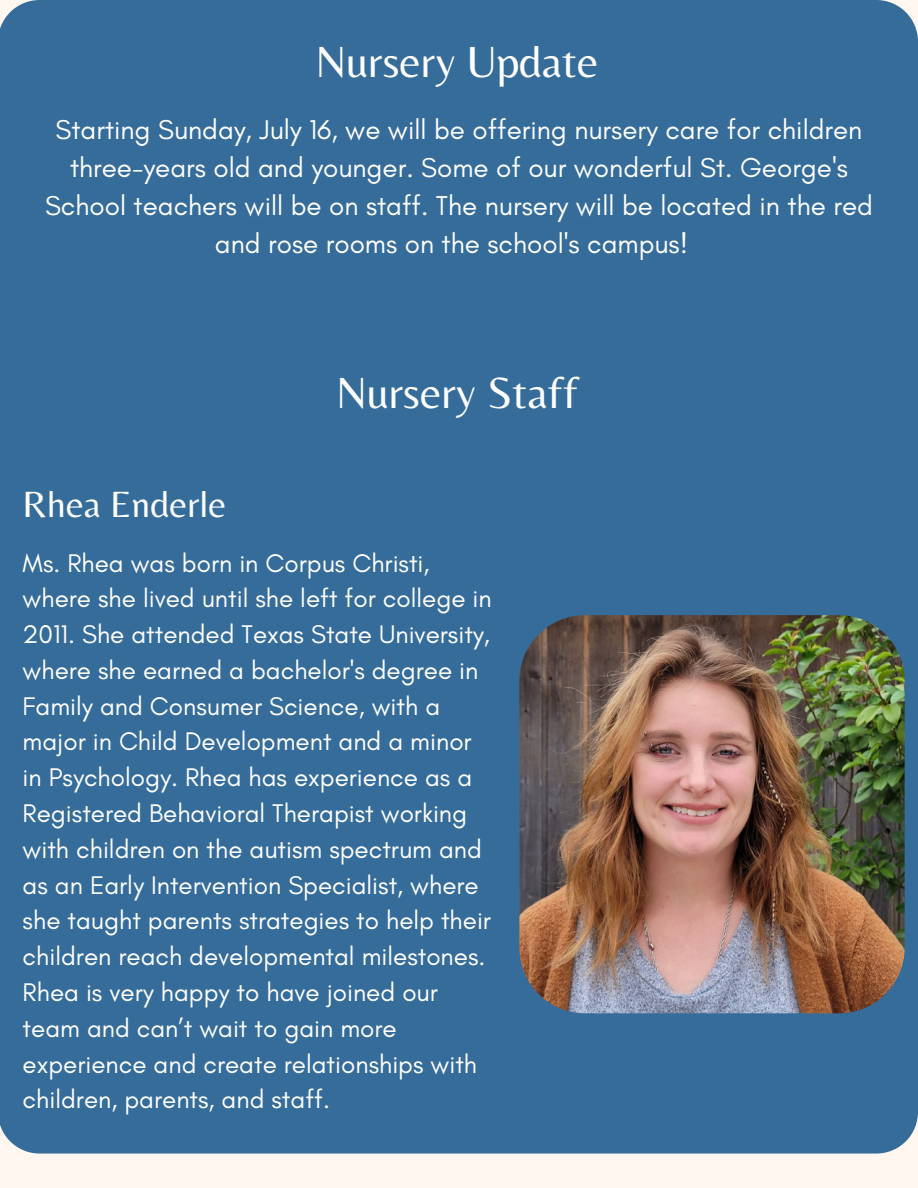
<style>
.page{position:relative;width:918px;height:1188px;background:#fff7f0}
.page>*{position:absolute;margin:0;border:0;box-sizing:border-box;transform-origin:0 0}
.t1{font:45.45px "Belleza";color:#fff}
.t2{font:37.95px "Belleza";color:#fff}
.t3{font:27.75px/38.2px "Glacial Indifference";color:#fff;text-align:center}
.t4{font:25.95px/35.8px "Glacial Indifference";color:#fff}
</style>
<div class="page">
<div style="left:0;top:0;width:918px;height:1154px;background:#356c9a"></div>
<img style="left:519px;top:615px;width:386px;height:398px;border-radius:66px">
<p class="t1" style="left:316px;top:35px;width:284px">Nursery Update</p>
<p class="t3" style="left:45px;top:110px;width:829px">Starting Sunday, July 16, we will be offering nursery care for children three-years old and younger. Some of our wonderful St. George's School teachers will be on staff. The nursery will be located in the red and rose rooms on the school's campus!</p>
<p class="t1" style="left:336px;top:366px;width:243px">Nursery Staff</p>
<p class="t2" style="left:23px;top:482px;width:205px">Rhea Enderle</p>
<p class="t4" style="left:23px;top:544px;width:471px">Ms. Rhea was born in Corpus Christi, where she lived until she left for college in 2011. She attended Texas State University, where she earned a bachelor's degree in Family and Consumer Science, with a major in Child Development and a minor in Psychology. Rhea has experience as a Registered Behavioral Therapist working with children on the autism spectrum and as an Early Intervention Specialist, where she taught parents strategies to help their children reach developmental milestones.<br>Rhea is very happy to have joined our team and can’t wait to gain more experience and create relationships with children, parents, and staff.</p>
</div>
